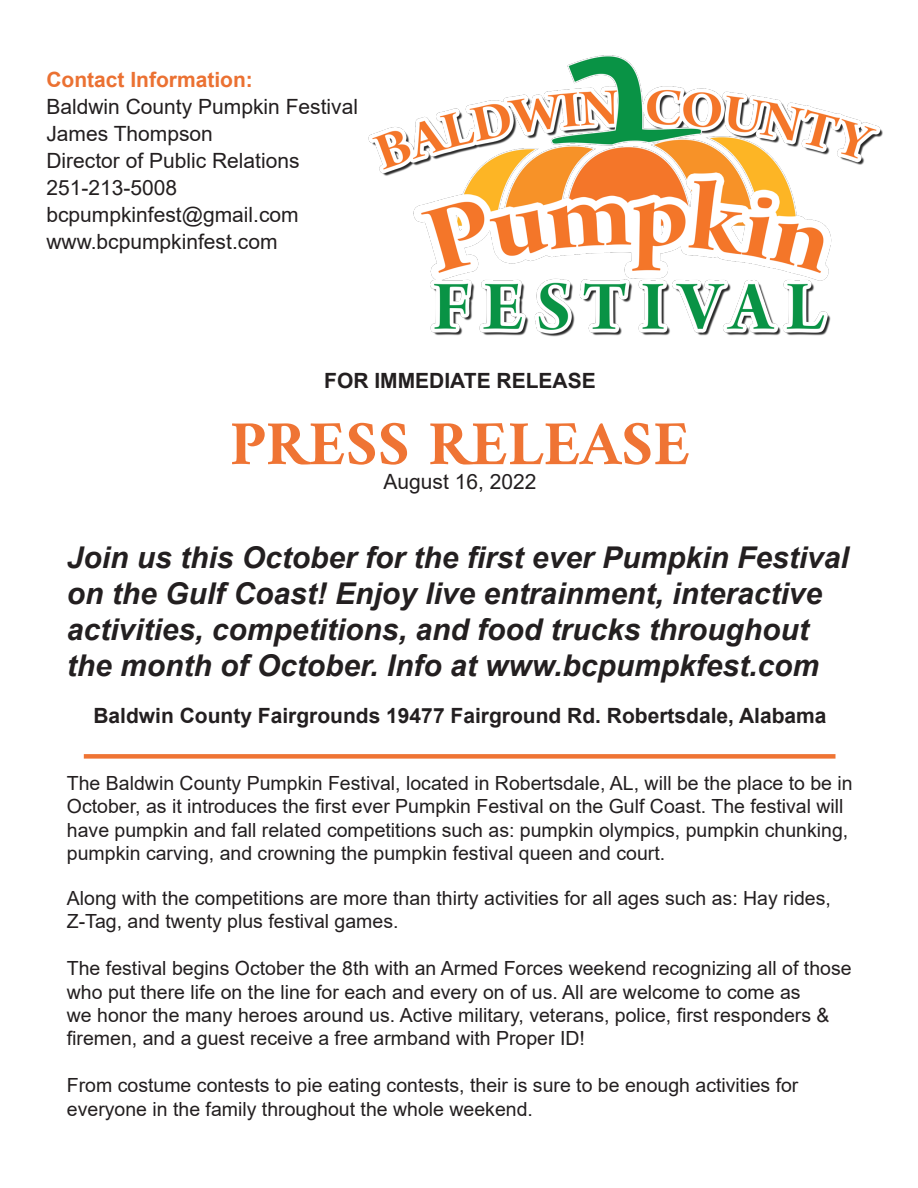
<style>
.page{position:relative;width:918px;height:1188px;background:#fff}
.page>*{position:absolute;margin:0;border:0;box-sizing:border-box;transform-origin:0 0}
.t1{font:700 63px "Amiri";color:#ef7434}
.t2{font:italic 700 30px/36px "Arial";color:#231f20}
.t3{font:21px/27px "Arial";color:#231f20}
.t4{font:700 21px "Arial";color:#231f20}
.t5{font:700 21px "Arial";color:#eb7132}
.t6{font:19.5px/23.4px "Arial";color:#231f20}
</style>
<div class="page">
<img style="left:368px;top:55px;width:515px;height:282px">
<div style="left:84px;top:754px;width:751px;height:5px;background:#ef7434"></div>
<p class="t5" style="left:46px;top:64px;width:208px">Contact Information:</p>
<p class="t3" style="left:46px;top:93px;width:313px">Baldwin County Pumpkin Festival<br>James Thompson</p>
<p class="t3" style="left:46px;top:147px;width:255px">Director of Public Relations</p>
<p class="t3" style="left:46px;top:174px;width:132px">251-213-5008</p>
<p class="t3" style="left:46px;top:201px;width:254px">bcpumpkinfest@gmail.com</p>
<p class="t3" style="left:46px;top:228px;width:233px">www.bcpumpkinfest.com</p>
<p class="t4" style="left:324px;top:366px;width:273px">FOR IMMEDIATE RELEASE</p>
<p class="t1" style="left:230px;top:405px;width:462px">PRESS RELEASE</p>
<p class="t3" style="left:384px;top:468px;width:154px">August 16, 2022</p>
<p class="t2" style="left:67px;top:541px;width:783px">Join us this October for the first ever Pumpkin Festival on the Gulf Coast! Enjoy live entrainment, interactive activities, competitions, and food trucks throughout the month of October. Info at www.bcpumpkfest.com</p>
<p class="t4" style="left:93px;top:701px;width:735px">Baldwin County Fairgrounds 19477 Fairground Rd. Robertsdale, Alabama</p>
<p class="t6" style="left:67px;top:771px;width:787px">The Baldwin County Pumpkin Festival, located in Robertsdale, AL, will be the place to be in October, as it introduces the first ever Pumpkin Festival on the Gulf Coast. The festival will have pumpkin and fall related competitions such as: pumpkin olympics, pumpkin chunking, pumpkin carving, and crowning the pumpkin festival queen and court.</p>
<p class="t6" style="left:67px;top:886px;width:766px">Along with the competitions are more than thirty activities for all ages such as: Hay rides,<br>Z-Tag, and twenty plus festival games.</p>
<p class="t6" style="left:67px;top:957px;width:786px">The festival begins October the 8th with an Armed Forces weekend recognizing all of those who put there life on the line for each and every on of us. All are welcome to come as<br>we honor the many heroes around us. Active military, veterans, police, first responders &amp; firemen, and a guest receive a free armband with Proper ID!</p>
<p class="t6" style="left:67px;top:1074px;width:733px">From costume contests to pie eating contests, their is sure to be enough activities for everyone in the family throughout the whole weekend.</p>
</div>
